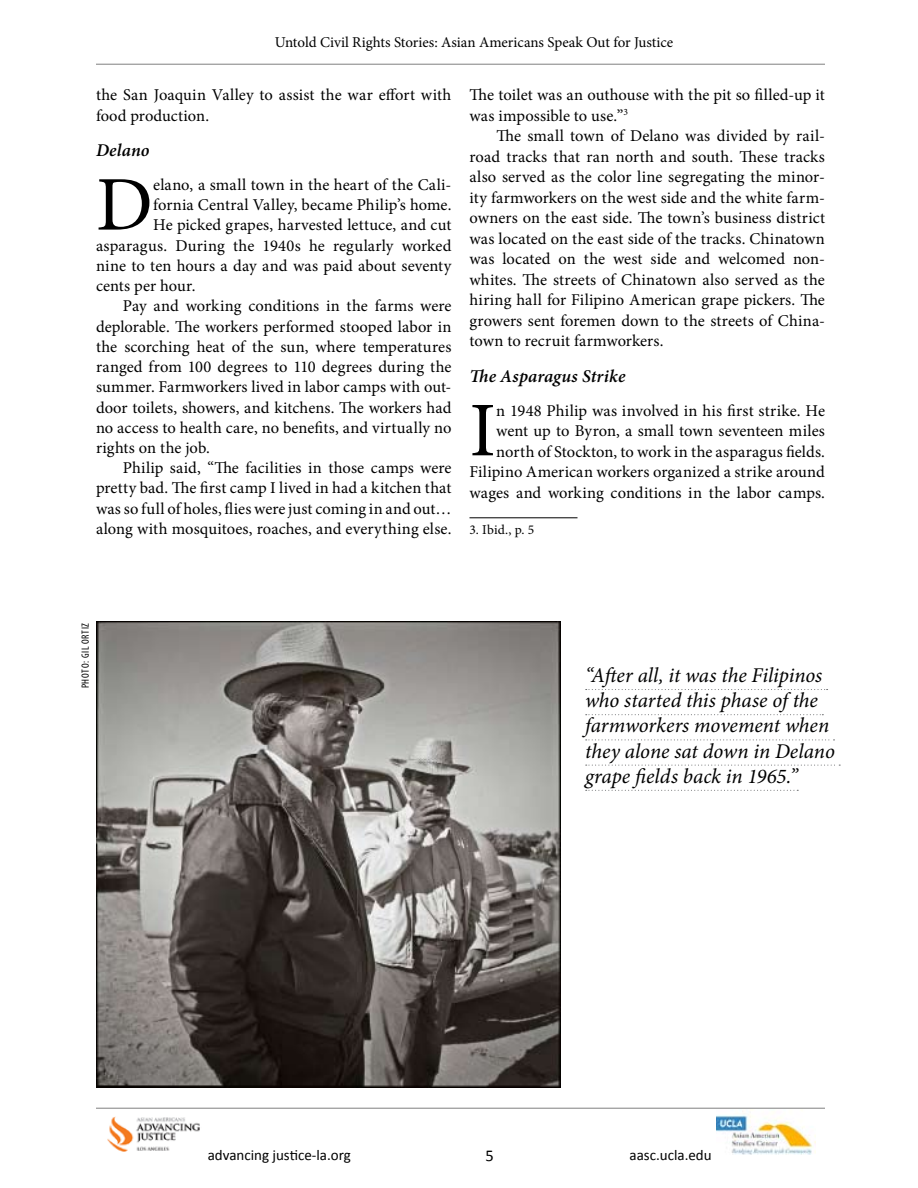
<style>
.page{position:relative;width:918px;height:1188px;background:#fff}
.page>*{position:absolute;margin:0;border:0;box-sizing:border-box;transform-origin:0 0}
.t1{font:77.4px "Minion Pro";color:#000}
.t2{font:italic 21px/25.2px "Minion Pro";letter-spacing:-.005em;color:#000}
.t3{font:italic 600 18px "Minion Pro";letter-spacing:.01em;color:#000}
.t4{font:16.5px/20.4px "Minion Pro";letter-spacing:.005em;color:#000}
.t5{font:16.5px "Calibri";color:#000}
.t6{font:15px "Minion Pro";color:#000}
.t7{font:15px "Calibri";color:#000}
.t8{font:13.5px "Minion Pro";color:#000}
.t9{font:condensed 10.5px "Myriad Pro";letter-spacing:.065em;color:#000}
</style>
<div class="page">
<hr style="left:470px;top:518px;width:108px;height:1px;background:#000">
<svg style="left:586px;top:689px;width:242px;height:1px"></svg>
<svg style="left:586px;top:714px;width:237px;height:1px"></svg>
<svg style="left:586px;top:739px;width:249px;height:1px"></svg>
<svg style="left:586px;top:765px;width:254px;height:1px"></svg>
<svg style="left:586px;top:790px;width:212px;height:1px"></svg>
<img style="left:96px;top:622px;width:465px;height:466px">
<hr style="left:96px;top:1108px;width:729px;height:1px;background:#000">
<img style="left:716px;top:1109px;width:99px;height:46px">
<img style="left:107px;top:1116px;width:93px;height:36px">
<hr style="left:96px;top:64px;width:729px;height:1px;background:#000">
<p class="t6" style="left:275px;top:32px;width:400px">Untold Civil Rights Stories: Asian Americans Speak Out for Justice</p>
<p class="t4" style="left:96px;top:85px;width:357px">the San Joaquin Valley to assist the war effort with food production.</p>
<p class="t3" style="left:96px;top:138px;width:55px">Delano</p>
<h1 class="t1" style="left:96px;top:153px;width:58px">D</h1>
<p class="t4" style="left:153px;top:175px;width:300px">elano, a small town in the heart of the Cali-</p>
<p class="t4" style="left:153px;top:195px;width:300px">fornia Central Valley, became Philip’s home.</p>
<p class="t4" style="left:153px;top:215px;width:300px">He picked grapes, harvested lettuce, and cut</p>
<p class="t4" style="left:96px;top:235px;width:357px">asparagus. During the 1940s he regularly worked</p>
<p class="t4" style="left:96px;top:256px;width:357px">nine to ten hours a day and was paid about seventy</p>
<p class="t4" style="left:96px;top:276px;width:101px">cents per hour.</p>
<p class="t4" style="left:123px;top:296px;width:330px">Pay and working conditions in the farms were</p>
<p class="t4" style="left:96px;top:316px;width:357px">deplorable. The workers performed stooped labor in</p>
<p class="t4" style="left:96px;top:336px;width:357px">the scorching heat of the sun, where temperatures</p>
<p class="t4" style="left:96px;top:357px;width:357px">ranged from 100 degrees to 110 degrees during the</p>
<p class="t4" style="left:96px;top:377px;width:357px">summer. Farmworkers lived in labor camps with out-</p>
<p class="t4" style="left:96px;top:397px;width:357px">door toilets, showers, and kitchens. The workers had</p>
<p class="t4" style="left:96px;top:417px;width:357px">no access to health care, no benefits, and virtually no</p>
<p class="t4" style="left:96px;top:438px;width:115px">rights on the job.</p>
<p class="t4" style="left:123px;top:458px;width:330px">Philip said, “The facilities in those camps were</p>
<p class="t4" style="left:96px;top:478px;width:357px">pretty bad. The first camp I lived in had a kitchen that</p>
<p class="t4" style="left:96px;top:498px;width:357px">was so full of holes, flies were just coming in and out…</p>
<p class="t4" style="left:96px;top:519px;width:357px">along with mosquitoes, roaches, and everything else.</p>
<p class="t4" style="left:469px;top:85px;width:357px">The toilet was an outhouse with the pit so filled-up it was impossible to use.”<sup>3</sup></p>
<p class="t4" style="left:470px;top:126px;width:357px;text-align:justify;text-indent:27px">The small town of Delano was divided by rail&shy;road tracks that ran north and south. These tracks also served as the color line segregating the minor&shy;ity farmworkers on the west side and the white farm&shy;owners on the east side. The town’s business district was located on the east side of the tracks. Chinatown was located on the west side and welcomed non&shy;whites. The streets of Chinatown also served as the hiring hall for Filipino American grape pickers. The growers sent foremen down to the streets of China&shy;town to recruit farmworkers.</p>
<p class="t3" style="left:470px;top:363px;width:157px">The Asparagus Strike</p>
<h1 class="t1" style="left:470px;top:379px;width:28px">I</h1>
<p class="t4" style="left:470px;top:400px;width:357px;text-align:right">n 1948 Philip was involved in his first strike. He went up to Byron, a small town seventeen miles north of Stockton, to work in the asparagus fields.<br>Filipino American workers organized a strike around wages and working conditions in the labor camps.</p>
<p class="t8" style="left:470px;top:521px;width:66px">3. Ibid., p. 5</p>
<p class="t9" style="left:79px;top:688px;width:67px;rotate:-90deg">PHOTO: GIL ORTIZ</p>
<p class="t2" style="left:585px;top:663px;width:251px">“After all, it was the Filipinos who started this phase of the farmworkers movement when they alone sat down in Delano grape fields back in 1965.”</p>
<p class="t7" style="left:208px;top:1145px;width:145px">advancing justice-la.org</p>
<p class="t5" style="left:486px;top:1145px;width:10px">5</p>
<p class="t7" style="left:630px;top:1145px;width:84px">aasc.ucla.edu</p>
</div>
